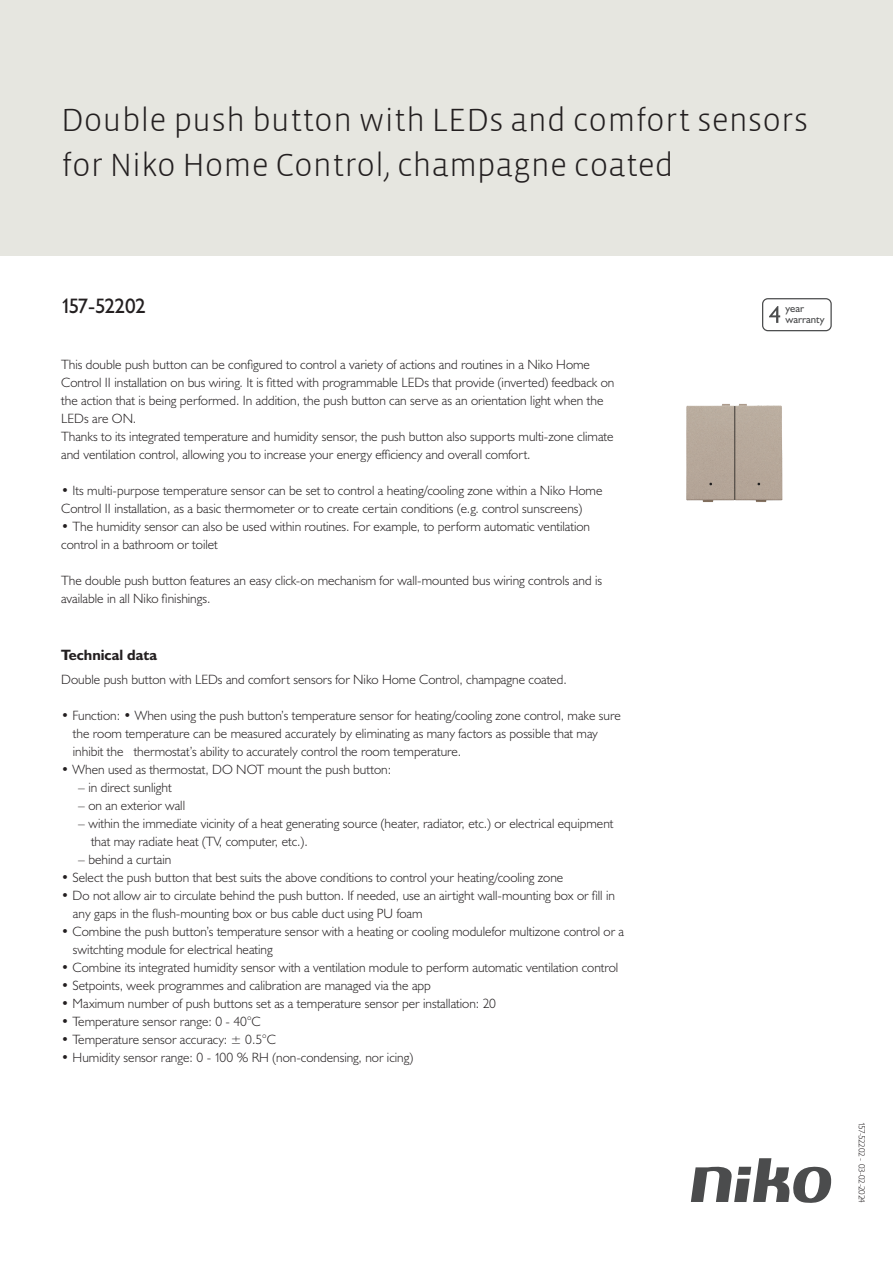
<style>
.page{position:relative;width:893px;height:1263px;background:#fff}
.page>*{position:absolute;margin:0;border:0;box-sizing:border-box;transform-origin:0 0}
.Title_datasheets{font:300 33px/45px "Vista Sans";color:#231f20}
.Article_number{font:21px "Humanist 521 BT";letter-spacing:-.04em;color:#231f20}
.Titles_parts{font:700 15px "Humanist 521 BT";color:#231f20}
.USP_Bullets{font:300 13.5px/18px "Humanist 521 BT";color:#231f20}
.Platte_tekst_CAB{font:300 13.5px/18px "Humanist 521 BT";color:#231f20}
.USP_Bullets_level_2{font:300 13.5px/18px "Humanist 521 BT";color:#231f20}
.t1{font:10.8px/10.8px "Humanist 521 BT";color:#4b4c4d}
.Revision{font:300 9px "Humanist 521 BT";letter-spacing:-.05em;color:#231f20}
</style>
<div class="page">
<svg style="left:691px;top:1158px;width:141px;height:45px"></svg>
<div style="left:0;top:0;width:893px;height:255px;background:#e6e6e0"></div>
<svg style="left:762px;top:298px;width:70px;height:33px"></svg>
<img style="left:686px;top:404px;width:97px;height:98px">
<p class="Title_datasheets" style="left:61px;top:98px;width:749px">Double push button with LEDs and comfort sensors for Niko Home Control, champagne coated</p>
<p class="Article_number" style="left:61px;top:293px;width:86px">157-52202</p>
<p class="Platte_tekst_CAB" style="left:61px;top:355px;width:555px">This double push button can be configured to control a variety of actions and routines in a Niko Home Control II installation on bus wiring. It is fitted with programmable LEDs that provide (inverted) feedback on the action that is being performed. In addition, the push button can serve as an orientation light when the LEDs are ON.<br>Thanks to its integrated temperature and humidity sensor, the push button also supports multi-zone climate and ventilation control, allowing you to increase your energy efficiency and overall comfort.</p>
<p class="Platte_tekst_CAB" style="left:61px;top:481px;width:543px">• Its multi-purpose temperature sensor can be set to control a heating/cooling zone within a Niko Home<br>Control II installation, as a basic thermometer or to create certain conditions (e.g. control sunscreens)</p>
<p class="Platte_tekst_CAB" style="left:61px;top:517px;width:530px">• The humidity sensor can also be used within routines. For example, to perform automatic ventilation control in a bathroom or toilet</p>
<p class="Platte_tekst_CAB" style="left:61px;top:571px;width:542px">The double push button features an easy click-on mechanism for wall-mounted bus wiring controls and is available in all Niko finishings.</p>
<p class="Titles_parts" style="left:61px;top:645px;width:98px">Technical data</p>
<p class="Platte_tekst_CAB" style="left:61px;top:670px;width:507px">Double push button with LEDs and comfort sensors for Niko Home Control, champagne coated.</p>
<p class="USP_Bullets" style="left:73px;top:706px;width:549px;text-indent:-12px">• Function: • When using the push button’s temperature sensor for heating/cooling zone control, make sure the room temperature can be measured accurately by eliminating as many factors as possible that may inhibit the thermostat’s ability to accurately control the room temperature.</p>
<p class="USP_Bullets" style="left:61px;top:760px;width:332px">• When used as thermostat, DO NOT mount the push button:</p>
<p class="USP_Bullets_level_2" style="left:78px;top:778px;width:95px">– in direct sunlight</p>
<p class="USP_Bullets_level_2" style="left:78px;top:796px;width:108px">– on an exterior wall</p>
<p class="USP_Bullets_level_2" style="left:91px;top:814px;width:524px;text-indent:-13px">– within the immediate vicinity of a heat generating source (heater, radiator, etc.) or electrical equipment that may radiate heat (TV, computer, etc.).</p>
<p class="USP_Bullets_level_2" style="left:78px;top:850px;width:95px">– behind a curtain</p>
<p class="USP_Bullets" style="left:61px;top:868px;width:504px">• Select the push button that best suits the above conditions to control your heating/cooling zone</p>
<p class="USP_Bullets" style="left:73px;top:886px;width:544px;text-indent:-12px">• Do not allow air to circulate behind the push button. If needed, use an airtight wall-mounting box or fill in any gaps in the flush-mounting box or bus cable duct using PU foam</p>
<p class="USP_Bullets" style="left:73px;top:922px;width:553px;text-indent:-12px">• Combine the push button’s temperature sensor with a heating or cooling modulefor multizone control or a switchting module for electrical heating</p>
<p class="USP_Bullets" style="left:61px;top:958px;width:559px">• Combine its integrated humidity sensor with a ventilation module to perform automatic ventilation control</p>
<p class="USP_Bullets" style="left:61px;top:976px;width:371px">• Setpoints, week programmes and calibration are managed via the app</p>
<p class="USP_Bullets" style="left:61px;top:994px;width:436px">• Maximum number of push buttons set as a temperature sensor per installation: 20</p>
<p class="USP_Bullets" style="left:61px;top:1012px;width:201px">• Temperature sensor range: 0 - 40°C</p>
<p class="USP_Bullets" style="left:61px;top:1030px;width:216px">• Temperature sensor accuracy: ± 0.5°C</p>
<p class="USP_Bullets" style="left:61px;top:1048px;width:353px">• Humidity sensor range: 0 - 100 % RH (non-condensing, nor icing)</p>
<p class="t1" style="left:785px;top:303px;width:41px">year warranty</p>
<p class="Revision" style="left:868px;top:1122px;width:82px;rotate:90deg">157-52202 - 03-02-2024</p>
</div>
